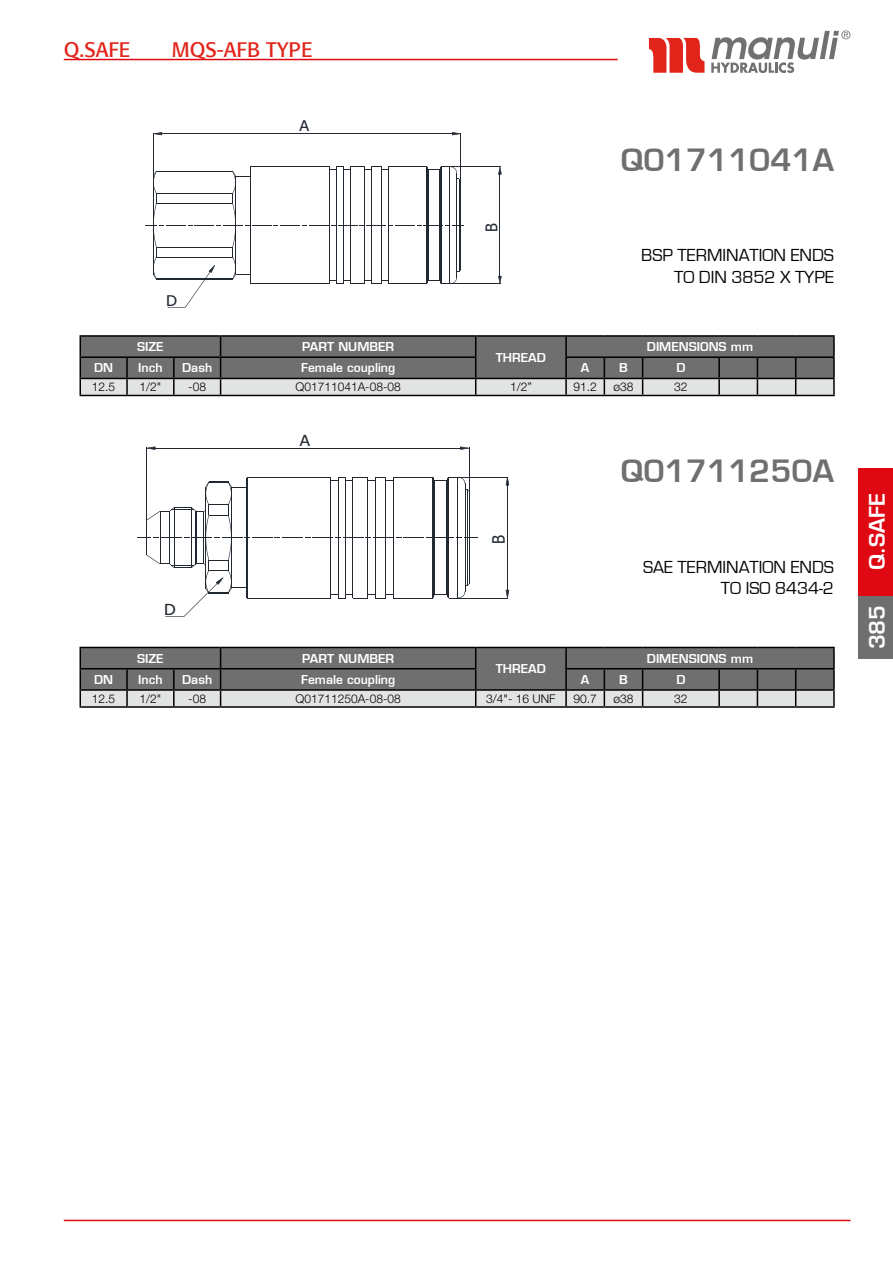
<style>
.page{position:relative;width:893px;height:1263px;background:#fff}
.page>*{position:absolute;margin:0;border:0;box-sizing:border-box;transform-origin:0 0}
.t1{font:600 30px "Eurostile";color:#706f6f}
.t2{font:21px "Formata";color:#e1251b}
.t3{font:600 21px "Eurostile";color:#fff}
.t4{font:18px/21.6px "Eurostile";color:#000;text-align:right}
.t5{font:17.1px "Tahoma";color:#212830;scale:.89 1}
.t6{font:16.2px "Tahoma";color:#212830;scale:.91 1}
.t7{font:15.3px "Tahoma";color:#212830;scale:1.12 1}
.t8{font:14.85px "Tahoma";color:#212830;scale:1.09 1}
.t9{font:600 12px "Eurostile";color:#fff}
.t10{font:300 12px "Helvetica Neue LT Std";color:#000}
</style>
<div class="page">
<hr style="left:64px;top:1220px;width:786px;height:1px;background:#df0914">
<div style="left:859px;top:595px;width:34px;height:64px;background:#706f6f"></div>
<div style="left:859px;top:468px;width:34px;height:127px;background:#df0914"></div>
<svg style="left:711px;top:30px;width:139px;height:43px"></svg>
<svg style="left:649px;top:37px;width:55px;height:36px"></svg>
<hr style="left:64px;top:59px;width:554px;height:1px;background:#df0914">
<hr style="left:80px;top:335px;width:47px;height:2px;background:#000">
<hr style="left:127px;top:335px;width:47px;height:2px;background:#000">
<hr style="left:174px;top:335px;width:47px;height:2px;background:#000">
<hr style="left:221px;top:335px;width:255px;height:2px;background:#000">
<hr style="left:476px;top:335px;width:90px;height:2px;background:#000">
<hr style="left:566px;top:335px;width:38px;height:2px;background:#000">
<hr style="left:604px;top:335px;width:39px;height:2px;background:#000">
<hr style="left:643px;top:335px;width:76px;height:2px;background:#000">
<hr style="left:719px;top:335px;width:38px;height:2px;background:#000">
<hr style="left:757px;top:335px;width:39px;height:2px;background:#000">
<hr style="left:796px;top:335px;width:39px;height:2px;background:#000">
<svg style="left:80px;top:336px;width:755px;height:59px;background:#848383"></svg>
<hr style="left:80px;top:395px;width:47px;height:1px;background:#000">
<hr style="left:127px;top:395px;width:47px;height:1px;background:#000">
<hr style="left:174px;top:395px;width:47px;height:1px;background:#000">
<hr style="left:221px;top:395px;width:255px;height:1px;background:#000">
<hr style="left:476px;top:395px;width:90px;height:1px;background:#000">
<hr style="left:566px;top:395px;width:38px;height:1px;background:#000">
<hr style="left:604px;top:395px;width:39px;height:1px;background:#000">
<hr style="left:643px;top:395px;width:76px;height:1px;background:#000">
<hr style="left:719px;top:395px;width:38px;height:1px;background:#000">
<hr style="left:757px;top:395px;width:39px;height:1px;background:#000">
<hr style="left:796px;top:395px;width:39px;height:1px;background:#000">
<hr style="left:153px;top:133px;width:1px;height:49px;background:#212830">
<hr style="left:460px;top:133px;width:1px;height:47px;background:#212830">
<hr style="left:162px;top:133px;width:290px;height:1px;background:#212830">
<svg style="left:154px;top:132px;width:8px;height:3px"></svg>
<svg style="left:452px;top:132px;width:8px;height:3px"></svg>
<hr style="left:451px;top:166px;width:50px;height:1px;background:#212830">
<hr style="left:451px;top:284px;width:50px;height:1px;background:#212830">
<hr style="left:500px;top:174px;width:1px;height:102px;background:#212830">
<svg style="left:498px;top:167px;width:4px;height:8px"></svg>
<svg style="left:498px;top:276px;width:4px;height:9px"></svg>
<svg style="left:145px;top:166px;width:319px;height:142px"></svg>
<svg style="left:80px;top:647px;width:755px;height:59px;background:#838282"></svg>
<hr style="left:80px;top:706px;width:47px;height:2px;background:#000">
<hr style="left:127px;top:706px;width:47px;height:2px;background:#000">
<hr style="left:174px;top:706px;width:47px;height:2px;background:#000">
<hr style="left:221px;top:706px;width:255px;height:2px;background:#000">
<hr style="left:476px;top:706px;width:90px;height:2px;background:#000">
<hr style="left:566px;top:706px;width:38px;height:2px;background:#000">
<hr style="left:604px;top:706px;width:39px;height:2px;background:#000">
<hr style="left:643px;top:706px;width:76px;height:2px;background:#000">
<hr style="left:719px;top:706px;width:38px;height:2px;background:#000">
<hr style="left:757px;top:706px;width:39px;height:2px;background:#000">
<hr style="left:796px;top:706px;width:39px;height:2px;background:#000">
<hr style="left:146px;top:447px;width:1px;height:73px;background:#212830">
<hr style="left:469px;top:447px;width:1px;height:44px;background:#212830">
<hr style="left:155px;top:448px;width:305px;height:1px;background:#212830">
<svg style="left:147px;top:446px;width:8px;height:4px"></svg>
<svg style="left:460px;top:446px;width:9px;height:4px"></svg>
<hr style="left:459px;top:477px;width:49px;height:1px;background:#212830">
<hr style="left:459px;top:598px;width:49px;height:1px;background:#212830">
<hr style="left:507px;top:485px;width:1px;height:105px;background:#212830">
<svg style="left:506px;top:478px;width:3px;height:7px"></svg>
<svg style="left:506px;top:590px;width:3px;height:8px"></svg>
<svg style="left:137px;top:477px;width:341px;height:140px"></svg>
<h2 class="t2" style="left:64px;top:36px;width:68px">Q.SAFE</h2>
<h2 class="t2" style="left:172px;top:36px;width:142px">MQS-AFB TYPE</h2>
<p class="t8" style="left:166px;top:290px;width:12px">D</p>
<p class="t8" style="left:300px;top:116px;width:10px">A</p>
<h3 class="t6" style="left:481px;top:232px;width:11px;rotate:-90deg">B</h3>
<h1 class="t1" style="left:620px;top:141px;width:215px">Q01711041A</h1>
<h3 class="t4" style="left:641px;top:245px;width:194px">BSP TERMINATION ENDS<br>TO DIN 3852 X TYPE</h3>
<p class="t9" style="left:137px;top:339px;width:28px">SIZE</p>
<p class="t9" style="left:302px;top:339px;width:93px">PART NUMBER</p>
<p class="t9" style="left:647px;top:339px;width:108px">DIMENSIONS mm</p>
<p class="t9" style="left:496px;top:350px;width:51px">THREAD</p>
<p class="t9" style="left:94px;top:360px;width:20px">DN</p>
<p class="t9" style="left:138px;top:360px;width:26px">Inch</p>
<p class="t9" style="left:182px;top:360px;width:31px">Dash</p>
<p class="t9" style="left:301px;top:360px;width:96px">Female coupling</p>
<p class="t9" style="left:581px;top:360px;width:10px">A</p>
<p class="t9" style="left:619px;top:360px;width:10px">B</p>
<p class="t9" style="left:676px;top:360px;width:11px">D</p>
<p class="t10" style="left:92px;top:380px;width:25px">12.5</p>
<p class="t10" style="left:140px;top:380px;width:23px">1/2"</p>
<p class="t10" style="left:188px;top:380px;width:19px">-08</p>
<p class="t10" style="left:295px;top:380px;width:107px">Q01711041A-08-08</p>
<p class="t10" style="left:510px;top:380px;width:23px">1/2”</p>
<p class="t10" style="left:573px;top:380px;width:25px">91.2</p>
<p class="t10" style="left:613px;top:380px;width:22px">ø38</p>
<p class="t10" style="left:674px;top:380px;width:15px">32</p>
<p class="t7" style="left:164px;top:599px;width:12px">D</p>
<p class="t7" style="left:300px;top:430px;width:11px">A</p>
<h3 class="t5" style="left:487px;top:544px;width:12px;rotate:-90deg">B</h3>
<h1 class="t1" style="left:620px;top:452px;width:215px">Q01711250A</h1>
<h3 class="t4" style="left:643px;top:556px;width:192px">SAE TERMINATION ENDS<br>TO ISO 8434-2</h3>
<p class="t9" style="left:137px;top:651px;width:28px">SIZE</p>
<p class="t9" style="left:302px;top:651px;width:93px">PART NUMBER</p>
<p class="t9" style="left:647px;top:651px;width:108px">DIMENSIONS mm</p>
<p class="t9" style="left:496px;top:661px;width:51px">THREAD</p>
<p class="t9" style="left:94px;top:672px;width:20px">DN</p>
<p class="t9" style="left:138px;top:672px;width:26px">Inch</p>
<p class="t9" style="left:182px;top:672px;width:31px">Dash</p>
<p class="t9" style="left:301px;top:672px;width:96px">Female coupling</p>
<p class="t9" style="left:581px;top:672px;width:10px">A</p>
<p class="t9" style="left:619px;top:672px;width:10px">B</p>
<p class="t9" style="left:676px;top:672px;width:11px">D</p>
<p class="t10" style="left:92px;top:691px;width:25px">12.5</p>
<p class="t10" style="left:140px;top:691px;width:23px">1/2"</p>
<p class="t10" style="left:188px;top:691px;width:19px">-08</p>
<p class="t10" style="left:295px;top:691px;width:107px">Q01711250A-08-08</p>
<p class="t10" style="left:486px;top:691px;width:71px">3/4"- 16 UNF</p>
<p class="t10" style="left:573px;top:691px;width:25px">90.7</p>
<p class="t10" style="left:613px;top:691px;width:22px">ø38</p>
<p class="t10" style="left:674px;top:691px;width:15px">32</p>
<h2 class="t3" style="left:864px;top:570px;width:79px;rotate:-90deg">Q.SAFE</h2>
<h2 class="t3" style="left:864px;top:649px;width:46px;rotate:-90deg">385</h2>
</div>
